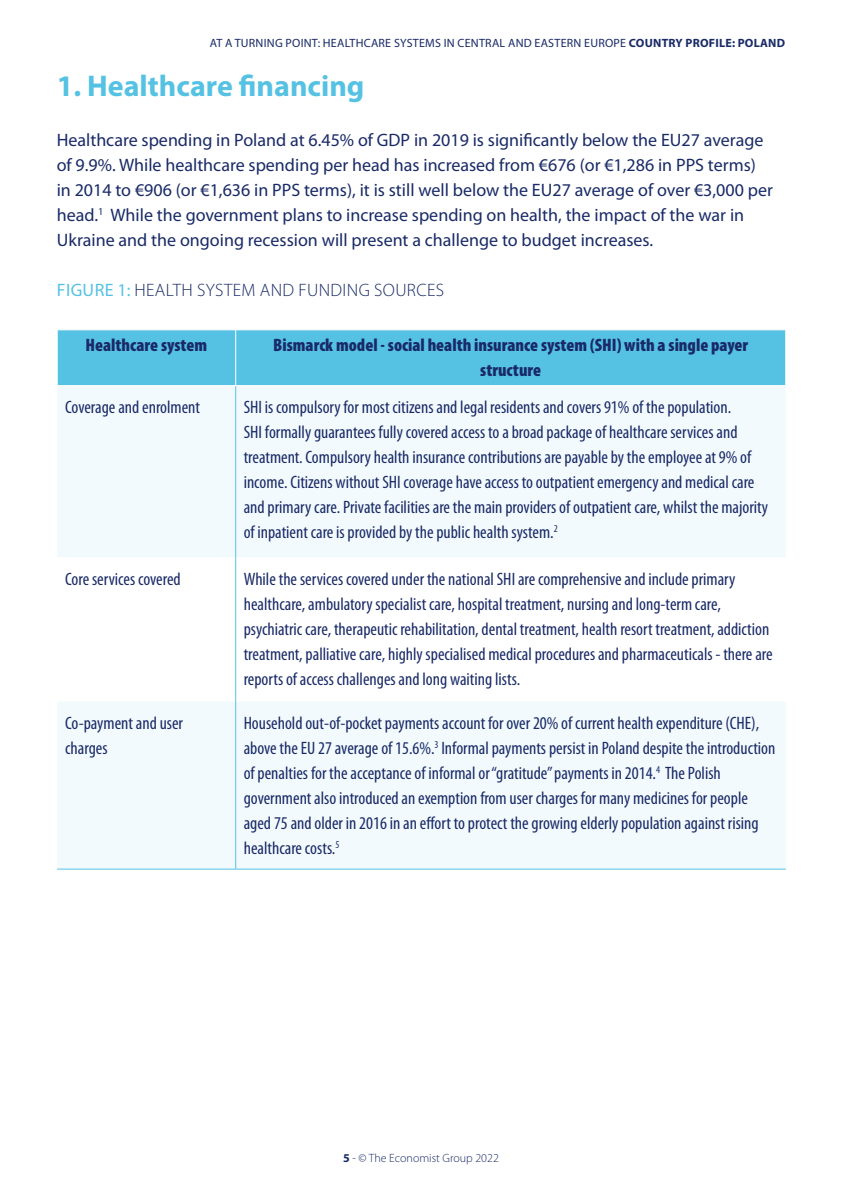
<style>
.page{position:relative;width:842px;height:1191px;background:#fff}
.page>*{position:absolute;margin:0;border:0;box-sizing:border-box;transform-origin:0 0}
.t1{font:700 30px "Myriad Pro";color:#55c2e4}
.t2{font:condensed 18px/25px "Myriad Pro";color:#192a67}
.t3{font:18px/25px "Myriad Pro";color:#192a67}
.t4{font:900 condensed 18px/25px "Myriad Pro";color:#192a67;text-align:center}
.t5{font:300 18px "Myriad Pro";letter-spacing:.02em;color:#192a67}
.t6{font:12px "Myriad Pro";letter-spacing:.02em;color:#192a67}
.t7{font:300 12px "Myriad Pro";color:#192a67}
.s1{font-weight:700}
.s2{font-weight:400;color:#55c2e4}
</style>
<div class="page">
<div style="left:58px;top:330px;width:727px;height:55px;background:#55c2e4"></div>
<div style="left:58px;top:386px;width:727px;height:482px;background:#f3fafd"></div>
<svg style="left:58px;top:557px;width:727px;height:144px"></svg>
<hr style="left:235px;top:386px;width:1px;height:171px;background:#55c2e4">
<hr style="left:235px;top:557px;width:1px;height:144px;background:#55c2e4">
<hr style="left:235px;top:701px;width:1px;height:168px;background:#55c2e4">
<hr style="left:235px;top:329px;width:1px;height:57px;background:#fff">
<hr style="left:57px;top:868px;width:178px;height:1px;background:#55c2e4">
<hr style="left:236px;top:868px;width:550px;height:1px;background:#55c2e4">
<p class="t6" style="left:210px;top:36px;width:577px">AT A TURNING POINT: HEALTHCARE SYSTEMS IN CENTRAL AND EASTERN EUROPE <span class="s1">COUNTRY PROFILE: POLAND</span></p>
<h1 class="t1" style="left:57px;top:69px;width:309px">1. Healthcare financing</h1>
<p class="t3" style="left:57px;top:128px;width:718px">Healthcare spending in Poland at 6.45% of GDP in 2019 is significantly below the EU27 average of 9.9%. While healthcare spending per head has increased from €676 (or €1,286 in PPS terms) in 2014 to €906 (or €1,636 in PPS terms), it is still well below the EU27 average of over €3,000 per head.<sup>1</sup> While the government plans to increase spending on health, the impact of the war in Ukraine and the ongoing recession will present a challenge to budget increases.</p>
<p class="t5" style="left:57px;top:280px;width:389px"><span class="s2">FIGURE 1:</span> HEALTH SYSTEM AND FUNDING SOURCES</p>
<p class="t4" style="left:86px;top:333px;width:123px">Healthcare system</p>
<p class="t4" style="left:273px;top:333px;width:476px">Bismarck model - social health insurance system (SHI) with a single payer structure</p>
<p class="t2" style="left:65px;top:395px;width:136px">Coverage and enrolment</p>
<p class="t2" style="left:244px;top:395px;width:526px">SHI is compulsory for most citizens and legal residents and covers 91% of the population.<br>SHI formally guarantees fully covered access to a broad package of healthcare services and treatment. Compulsory health insurance contributions are payable by the employee at 9% of income. Citizens without SHI coverage have access to outpatient emergency and medical care and primary care. Private facilities are the main providers of outpatient care, whilst the majority of inpatient care is provided by the public health system.<sup>2</sup></p>
<p class="t2" style="left:65px;top:567px;width:117px">Core services covered</p>
<p class="t2" style="left:244px;top:567px;width:530px">While the services covered under the national SHI are comprehensive and include primary healthcare, ambulatory specialist care, hospital treatment, nursing and long-term care, psychiatric care, therapeutic rehabilitation, dental treatment, health resort treatment, addiction treatment, palliative care, highly specialised medical procedures and pharmaceuticals - there are reports of access challenges and long waiting lists.</p>
<p class="t2" style="left:65px;top:711px;width:119px">Co-payment and user charges</p>
<p class="t2" style="left:244px;top:711px;width:533px">Household out-of-pocket payments account for over 20% of current health expenditure (CHE), above the EU 27 average of 15.6%.<sup>3</sup> Informal payments persist in Poland despite the introduction of penalties for the acceptance of informal or “gratitude” payments in 2014.<sup>4</sup> The Polish government also introduced an exemption from user charges for many medicines for people aged 75 and older in 2016 in an effort to protect the growing elderly population against rising healthcare costs.<sup>5</sup></p>
<p class="t7" style="left:343px;top:1151px;width:157px"><span class="s1">5</span> - © The Economist Group 2022</p>
</div>
